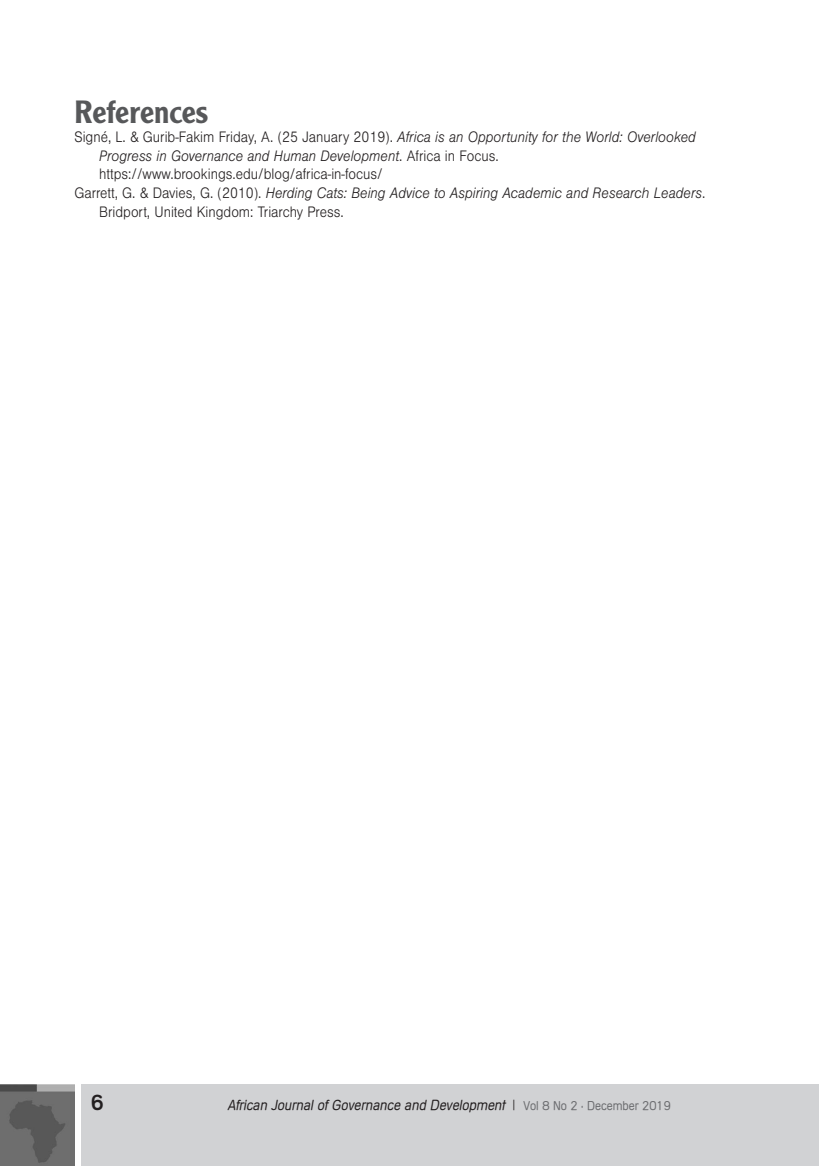
<style>
.page{position:relative;width:819px;height:1166px;background:#fff}
.page>*{position:absolute;margin:0;border:0;box-sizing:border-box;transform-origin:0 0}
.head_1{font:500 31.5px "Clearface Gothic LT Std";color:#57585a}
.t1{font:500 21px "Mercedes";color:#231f20}
.footnotes{font:300 15.75px/18.9px "Nimbus San T";color:#231f20;scale:.9 1}
.t2{font:italic 300 14px "Mercedes";color:#231f20}
.s1{font-style:italic}
.s2{font-style:normal}
.s3{font-style:normal;font-size:12.25px;color:#6c6d70}
</style>
<div class="page">
<img style="left:0;top:1084px;width:74px;height:82px">
<div style="left:81px;top:1084px;width:738px;height:82px;background:#d1d2d4"></div>
<p class="head_1" style="left:74px;top:92px;width:135px">References</p>
<p class="footnotes" style="left:99px;top:127px;width:664px;text-indent:-25px">Signé, L. &amp; Gurib-Fakim Friday, A. (25 January 2019). <span class="s1">Africa is an Opportunity for the World: Overlooked<br>Progress in Governance and Human Development</span>. Africa in Focus. https://www.brookings.edu/blog/africa-in-focus/</p>
<p class="footnotes" style="left:99px;top:184px;width:675px;text-indent:-25px">Garrett, G. &amp; Davies, G. (2010). <span class="s1">Herding Cats: Being Advice to Aspiring Academic and Research Leaders</span>.<br>Bridport, United Kingdom: Triarchy Press.</p>
<h2 class="t1" style="left:91px;top:1090px;width:15px">6</h2>
<p class="t2" style="left:227px;top:1097px;width:445px">African Journal of Governance and Development <span class="s2">|</span> <span class="s3">V o l 8 N o 2 • D e c e m b e r 2 0 1 9</span></p>
</div>
